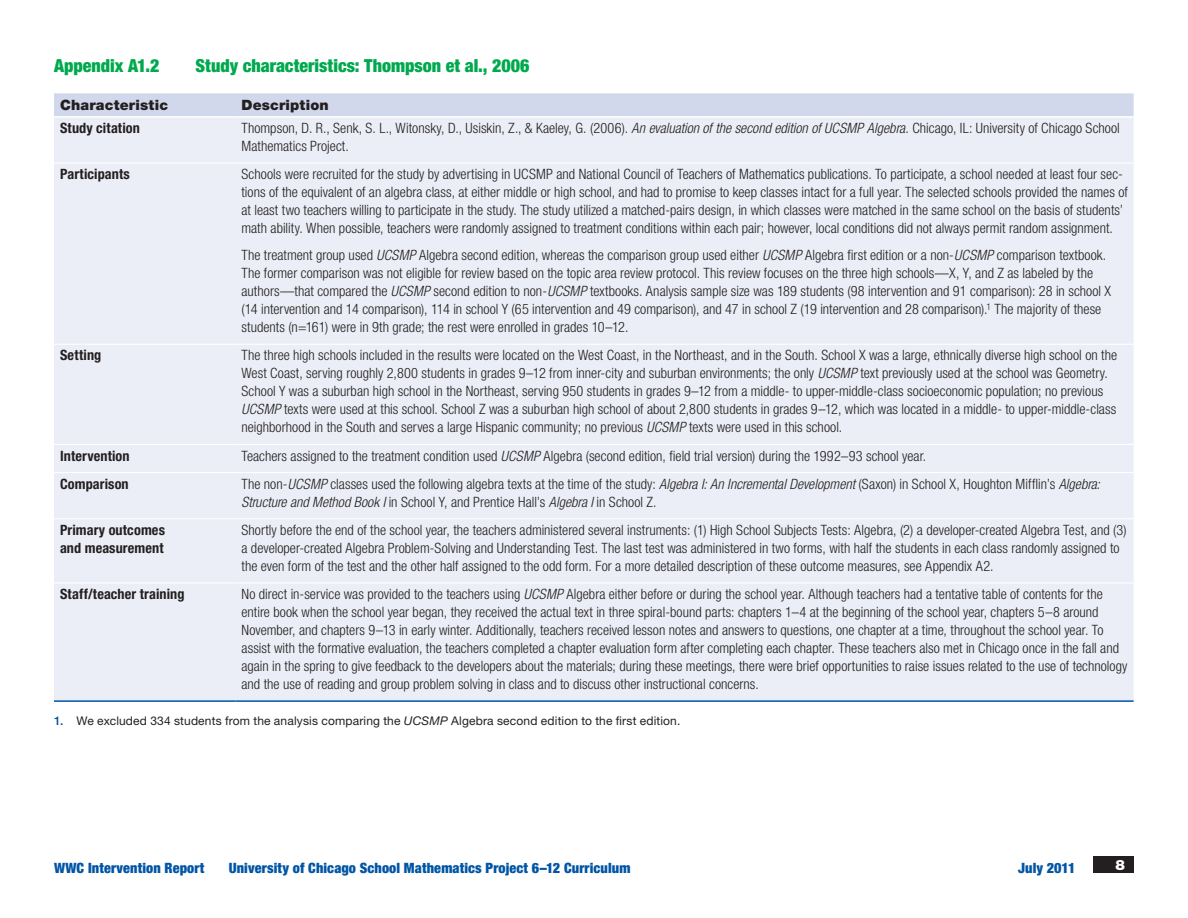
<style>
.page{position:relative;width:1188px;height:918px;background:#fff}
.page>*{position:absolute;margin:0;border:0;box-sizing:border-box;transform-origin:0 0}
.Appendix_title{font:900 condensed 18px "Helvetica Neue LT Std";color:#00a94e}
.Table_body_text{font:300 condensed 14.25px/18px "Helvetica Neue LT Std";color:#231f20}
.Table_sub_head{font:700 condensed 14.25px/18px "Helvetica Neue LT Std";letter-spacing:.01em;color:#231f20}
.t1{font:900 condensed 14.25px "Helvetica Neue LT Std";letter-spacing:.01em;color:#0155a5}
.Table_col__head{font:900 14.25px "Helvetica Neue LT Std";letter-spacing:.01em;color:#231f20}
.t2{font:900 14.25px "Helvetica Neue LT Std";color:#fff}
.Footnote{font:12px "Helvetica Neue LT Std";letter-spacing:.015em;color:#231f20}
.s1{font-style:italic}
.s2{font-weight:500;color:#0155a5}
</style>
<div class="page">
<div style="left:1094px;top:856px;width:40px;height:17px;background:#231f20"></div>
<div style="left:54px;top:93px;width:1080px;height:23px;background:#d1d8eb"></div>
<div style="left:54px;top:118px;width:1080px;height:582px;background:#ebeef6"></div>
<hr style="left:54px;top:163px;width:181px;height:1px;background:#fff">
<hr style="left:235px;top:163px;width:899px;height:1px;background:#fff">
<hr style="left:54px;top:344px;width:181px;height:1px;background:#fff">
<hr style="left:235px;top:344px;width:899px;height:1px;background:#fff">
<hr style="left:54px;top:444px;width:181px;height:1px;background:#fff">
<hr style="left:235px;top:444px;width:899px;height:1px;background:#fff">
<hr style="left:54px;top:472px;width:181px;height:1px;background:#fff">
<hr style="left:235px;top:472px;width:899px;height:1px;background:#fff">
<hr style="left:54px;top:518px;width:181px;height:1px;background:#fff">
<hr style="left:235px;top:518px;width:899px;height:1px;background:#fff">
<hr style="left:54px;top:582px;width:181px;height:2px;background:#fff">
<hr style="left:235px;top:582px;width:899px;height:2px;background:#fff">
<hr style="left:54px;top:700px;width:181px;height:2px;background:#0155a5">
<hr style="left:235px;top:700px;width:899px;height:2px;background:#0155a5">
<p class="Appendix_title" style="left:54px;top:55px;width:107px">Appendix A1.2</p>
<p class="Appendix_title" style="left:196px;top:55px;width:335px">Study characteristics: Thompson et al., 2006</p>
<p class="Table_col__head" style="left:60px;top:96px;width:110px">Characteristic</p>
<p class="Table_col__head" style="left:241px;top:96px;width:89px">Description</p>
<p class="Table_sub_head" style="left:60px;top:119px;width:82px">Study citation</p>
<p class="Table_body_text" style="left:241px;top:119px;width:880px">Thompson, D. R., Senk, S. L., Witonsky, D., Usiskin, Z., &amp; Kaeley, G. (2006). <span class="s1">An evaluation of the second edition of UCSMP Algebra</span>. Chicago, IL: University of Chicago School<br>Mathematics Project.</p>
<p class="Table_sub_head" style="left:60px;top:165px;width:71px">Participants</p>
<p class="Table_body_text" style="left:241px;top:165px;width:888px">Schools were recruited for the study by advertising in UCSMP and National Council of Teachers of Mathematics publications. To participate, a school needed at least four sec&shy;tions of the equivalent of an algebra class, at either middle or high school, and had to promise to keep classes intact for a full year. The selected schools provided the names of at least two teachers willing to participate in the study. The study utilized a matched-pairs design, in which classes were matched in the same school on the basis of students’ math ability. When possible, teachers were randomly assigned to treatment conditions within each pair; however, local conditions did not always permit random assignment.</p>
<p class="Table_body_text" style="left:241px;top:246px;width:871px">The treatment group used <span class="s1">UCSMP</span> Algebra second edition, whereas the comparison group used either <span class="s1">UCSMP</span> Algebra first edition or a non-<span class="s1">UCSMP</span> comparison textbook.<br>The former comparison was not eligible for review based on the topic area review protocol. This review focuses on the three high schools—X, Y, and Z as labeled by the authors—that compared the <span class="s1">UCSMP</span> second edition to non-<span class="s1">UCSMP</span> textbooks. Analysis sample size was 189 students (98 intervention and 91 comparison): 28 in school X (14 intervention and 14 comparison), 114 in school Y (65 intervention and 49 comparison), and 47 in school Z (19 intervention and 28 comparison).<sup>1</sup> The majority of these students (n=161) were in 9th grade; the rest were enrolled in grades 10–12.</p>
<p class="Table_sub_head" style="left:60px;top:346px;width:43px">Setting</p>
<p class="Table_body_text" style="left:241px;top:346px;width:877px">The three high schools included in the results were located on the West Coast, in the Northeast, and in the South. School X was a large, ethnically diverse high school on the West Coast, serving roughly 2,800 students in grades 9–12 from inner-city and suburban environments; the only <span class="s1">UCSMP</span> text previously used at the school was Geometry.<br>School Y was a suburban high school in the Northeast, serving 950 students in grades 9–12 from a middle- to upper-middle-class socioeconomic population; no previous <span class="s1">UCSMP</span> texts were used at this school. School Z was a suburban high school of about 2,800 students in grades 9–12, which was located in a middle- to upper-middle-class neighborhood in the South and serves a large Hispanic community; no previous <span class="s1">UCSMP</span> texts were used in this school.</p>
<p class="Table_sub_head" style="left:60px;top:446px;width:71px">Intervention</p>
<p class="Table_body_text" style="left:241px;top:446px;width:686px">Teachers assigned to the treatment condition used <span class="s1">UCSMP</span> Algebra (second edition, field trial version) during the 1992–93 school year.</p>
<p class="Table_sub_head" style="left:60px;top:475px;width:70px">Comparison</p>
<p class="Table_body_text" style="left:241px;top:475px;width:860px">The non-<span class="s1">UCSMP</span> classes used the following algebra texts at the time of the study: <span class="s1">Algebra I: An Incremental Development</span> (Saxon) in School X, Houghton Mifflin’s <span class="s1">Algebra:<br>Structure and Method Book I</span> in School Y, and Prentice Hall’s <span class="s1">Algebra I</span> in School Z.</p>
<p class="Table_sub_head" style="left:60px;top:521px;width:106px">Primary outcomes and measurement</p>
<p class="Table_body_text" style="left:242px;top:521px;width:887px">Shortly before the end of the school year, the teachers administered several instruments: (1) High School Subjects Tests: Algebra, (2) a developer-created Algebra Test, and (3) a developer-created Algebra Problem-Solving and Understanding Test. The last test was administered in two forms, with half the students in each class randomly assigned to the even form of the test and the other half assigned to the odd form. For a more detailed description of these outcome measures, see Appendix A2.</p>
<p class="Table_sub_head" style="left:60px;top:585px;width:126px">Staff/teacher training</p>
<p class="Table_body_text" style="left:242px;top:585px;width:887px">No direct in-service was provided to the teachers using <span class="s1">UCSMP</span> Algebra either before or during the school year. Although teachers had a tentative table of contents for the entire book when the school year began, they received the actual text in three spiral-bound parts: chapters 1–4 at the beginning of the school year, chapters 5–8 around November, and chapters 9–13 in early winter. Additionally, teachers received lesson notes and answers to questions, one chapter at a time, throughout the school year. To assist with the formative evaluation, the teachers completed a chapter evaluation form after completing each chapter. These teachers also met in Chicago once in the fall and again in the spring to give feedback to the developers about the materials; during these meetings, there were brief opportunities to raise issues related to the use of technology and the use of reading and group problem solving in class and to discuss other instructional concerns.</p>
<p class="Footnote" style="left:54px;top:714px;width:628px"><span class="s2">1.</span> We excluded 334 students from the analysis comparing the <span class="s1">UCSMP</span> Algebra second edition to the first edition.</p>
<p class="t1" style="left:54px;top:859px;width:152px">WWC Intervention Report</p>
<p class="t1" style="left:229px;top:859px;width:403px">University of Chicago School Mathematics Project 6–12 Curriculum</p>
<p class="t1" style="left:1018px;top:859px;width:59px">July 2011</p>
<p class="t2" style="left:1115px;top:856px;width:11px">8</p>
</div>
